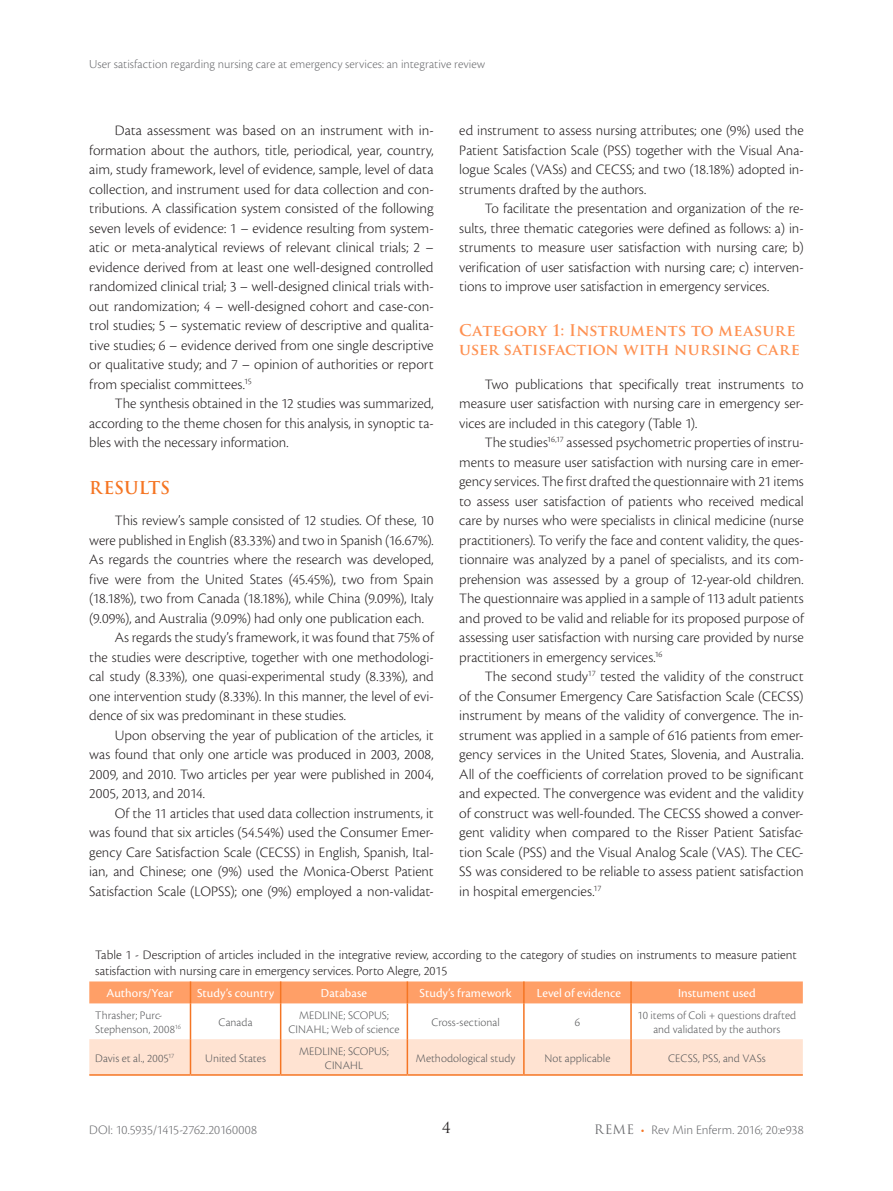
<style>
.page{position:relative;width:893px;height:1191px;background:#fff}
.page>*{position:absolute;margin:0;border:0;box-sizing:border-box;transform-origin:0 0}
.t1{font:700 17.25px "Trajan Pro";letter-spacing:-.005em;color:#f57523}
.t2{font:700 15.75px/19px "Trajan Pro";letter-spacing:.01em;color:#fe9152}
.t3{font:300 15px/19.5px "Cronos Pro";letter-spacing:-.005em;color:#231f20;text-align:justify}
.t4{font:15px "Trajan Pro";color:#231f20}
.t5{font:300 13.5px/16.2px "Cronos Pro";color:#231f20}
.t6{font:300 13.5px "Cronos Pro";letter-spacing:-.005em;color:#6c6d70}
.t7{font:12.75px "Cronos Pro";letter-spacing:.005em;color:#fff}
.t8{font:300 12.75px "Cronos Pro";color:#6c6d70}
.t9{font:300 12px/14.4px "Cronos Pro";letter-spacing:.005em;color:#57585a;text-align:center}
.s1{font-family:"Trajan Pro";font-weight:400;font-size:12.75px}
.s2{color:#f57523}
</style>
<div class="page">
<div style="left:89px;top:1039px;width:714px;height:35px;background:#ffe3d2"></div>
<div style="left:89px;top:981px;width:714px;height:22px;background:#ff9f67"></div>
<hr style="left:630px;top:981px;width:2px;height:22px;background:#f57523">
<hr style="left:190px;top:1003px;width:1px;height:36px;background:#f57523">
<hr style="left:280px;top:1003px;width:1px;height:36px;background:#f57523">
<hr style="left:523px;top:1003px;width:2px;height:36px;background:#f57523">
<hr style="left:407px;top:1003px;width:1px;height:36px;background:#f57523">
<hr style="left:630px;top:1003px;width:2px;height:36px;background:#f57523">
<hr style="left:190px;top:1039px;width:1px;height:35px;background:#f57523">
<hr style="left:280px;top:1039px;width:1px;height:35px;background:#f57523">
<hr style="left:523px;top:1039px;width:2px;height:35px;background:#f57523">
<hr style="left:407px;top:1039px;width:1px;height:35px;background:#f57523">
<hr style="left:630px;top:1039px;width:2px;height:35px;background:#f57523">
<hr style="left:89px;top:1074px;width:101px;height:1px;background:#f57523">
<hr style="left:190px;top:1074px;width:91px;height:1px;background:#f57523">
<hr style="left:281px;top:1074px;width:126px;height:1px;background:#f57523">
<hr style="left:407px;top:1074px;width:117px;height:1px;background:#f57523">
<hr style="left:524px;top:1074px;width:107px;height:1px;background:#f57523">
<hr style="left:631px;top:1074px;width:172px;height:1px;background:#f57523">
<p class="t8" style="left:89px;top:57px;width:397px">User satisfaction regarding nursing care at emergency services: an integrative review</p>
<p class="t3" style="left:89px;top:121px;width:346px;text-indent:26px">Data assessment was based on an instrument with in&shy;formation about the authors, title, periodical, year, country, aim, study framework, level of evidence, sample, level of data collection, and instrument used for data collection and con&shy;tributions. A classification system consisted of the following seven levels of evidence: 1 – evidence resulting from system&shy;atic or meta-analytical reviews of relevant clinical trials; 2 – evidence derived from at least one well-designed controlled randomized clinical trial; 3 – well-designed clinical trials with&shy;out randomization; 4 – well-designed cohort and case-con&shy;trol studies; 5 – systematic review of descriptive and qualita&shy;tive studies; 6 – evidence derived from one single descriptive or qualitative study; and 7 – opinion of authorities or report from specialist committees.<sup>15</sup></p>
<p class="t3" style="left:89px;top:394px;width:346px;text-indent:26px">The synthesis obtained in the 12 studies was summarized, according to the theme chosen for this analysis, in synoptic ta&shy;bles with the necessary information.</p>
<p class="t1" style="left:89px;top:477px;width:83px">RESULTS</p>
<p class="t3" style="left:115px;top:511px;width:320px">This review’s sample consisted of 12 studies. Of these, 10</p>
<p class="t3" style="left:89px;top:530px;width:346px">were published in English (83.33%) and two in Spanish (16.67%).</p>
<p class="t3" style="left:89px;top:550px;width:346px">As regards the countries where the research was developed,</p>
<p class="t3" style="left:89px;top:569px;width:346px">five were from the United States (45.45%), two from Spain</p>
<p class="t3" style="left:89px;top:589px;width:346px">(18.18%), two from Canada (18.18%), while China (9.09%), Italy</p>
<p class="t3" style="left:89px;top:608px;width:336px">(9.09%), and Australia (9.09%) had only one publication each.</p>
<p class="t3" style="left:115px;top:628px;width:320px">As regards the study’s framework, it was found that 75% of</p>
<p class="t3" style="left:89px;top:647px;width:346px">the studies were descriptive, together with one methodologi-</p>
<p class="t3" style="left:89px;top:667px;width:346px">cal study (8.33%), one quasi-experimental study (8.33%), and</p>
<p class="t3" style="left:89px;top:686px;width:346px">one intervention study (8.33%). In this manner, the level of evi-</p>
<p class="t3" style="left:89px;top:706px;width:258px">dence of six was predominant in these studies.</p>
<p class="t3" style="left:115px;top:725px;width:320px">Upon observing the year of publication of the articles, it</p>
<p class="t3" style="left:89px;top:745px;width:346px">was found that only one article was produced in 2003, 2008,</p>
<p class="t3" style="left:89px;top:764px;width:346px">2009, and 2010. Two articles per year were published in 2004,</p>
<p class="t3" style="left:89px;top:784px;width:117px">2005, 2013, and 2014.</p>
<p class="t3" style="left:115px;top:803px;width:320px">Of the 11 articles that used data collection instruments, it</p>
<p class="t3" style="left:89px;top:823px;width:346px">was found that six articles (54.54%) used the Consumer Emer-</p>
<p class="t3" style="left:89px;top:842px;width:346px">gency Care Satisfaction Scale (CECSS) in English, Spanish, Ital-</p>
<p class="t3" style="left:89px;top:862px;width:346px">ian, and Chinese; one (9%) used the Monica-Oberst Patient</p>
<p class="t3" style="left:89px;top:881px;width:346px">Satisfaction Scale (LOPSS); one (9%) employed a non-validat-</p>
<p class="t3" style="left:459px;top:121px;width:346px">ed instrument to assess nursing attributes; one (9%) used the Patient Satisfaction Scale (PSS) together with the Visual Ana&shy;logue Scales (VASs) and CECSS; and two (18.18%) adopted in&shy;struments drafted by the authors.</p>
<p class="t3" style="left:459px;top:199px;width:346px;text-indent:26px">To facilitate the presentation and organization of the re&shy;sults, three thematic categories were defined as follows: a) in&shy;struments to measure user satisfaction with nursing care; b) verification of user satisfaction with nursing care; c) interven&shy;tions to improve user satisfaction in emergency services.</p>
<p class="t2" style="left:459px;top:321px;width:342px">Category 1: Instruments to measure user satisfaction with nursing care</p>
<p class="t3" style="left:459px;top:374px;width:346px;text-indent:26px">Two publications that specifically treat instruments to measure user satisfaction with nursing care in emergency ser&shy;vices are included in this category (Table 1).</p>
<p class="t3" style="left:459px;top:433px;width:346px;text-indent:26px">The studies<sup>16,17</sup> assessed psychometric properties of instru&shy;ments to measure user satisfaction with nursing care in emer&shy;gency services. The first drafted the questionnaire with 21 items to assess user satisfaction of patients who received medical care by nurses who were specialists in clinical medicine (nurse practitioners). To verify the face and content validity, the ques&shy;tionnaire was analyzed by a panel of specialists, and its com&shy;prehension was assessed by a group of 12-year-old children.<br>The questionnaire was applied in a sample of 113 adult patients and proved to be valid and reliable for its proposed purpose of assessing user satisfaction with nursing care provided by nurse practitioners in emergency services.<sup>16</sup></p>
<p class="t3" style="left:459px;top:667px;width:346px;text-indent:26px">The second study<sup>17</sup> tested the validity of the construct of the Consumer Emergency Care Satisfaction Scale (CECSS) instrument by means of the validity of convergence. The in&shy;strument was applied in a sample of 616 patients from emer&shy;gency services in the United States, Slovenia, and Australia.<br>All of the coefficients of correlation proved to be significant and expected. The convergence was evident and the validity of construct was well-founded. The CECSS showed a conver&shy;gent validity when compared to the Risser Patient Satisfac&shy;tion Scale (PSS) and the Visual Analog Scale (VAS). The CEC-SS was considered to be reliable to assess patient satisfaction in hospital emergencies.<sup>17</sup></p>
<p class="t5" style="left:95px;top:947px;width:703px">Table 1 - Description of articles included in the integrative review, according to the category of studies on instruments to measure patient satisfaction with nursing care in emergency services. Porto Alegre, 2015</p>
<p class="t7" style="left:107px;top:986px;width:68px">Authors/Year</p>
<p class="t7" style="left:197px;top:986px;width:78px">Study’s country</p>
<p class="t7" style="left:321px;top:986px;width:48px">Database</p>
<p class="t7" style="left:420px;top:986px;width:94px">Study’s framework</p>
<p class="t7" style="left:537px;top:986px;width:86px">Level of evidence</p>
<p class="t7" style="left:678px;top:986px;width:79px">Instument used</p>
<p class="t9" style="left:95px;top:1007px;width:87px;text-align:left">Thrasher; Purc-<br>Stephenson, 2008<sup>16</sup></p>
<p class="t9" style="left:219px;top:1015px;width:36px">Canada</p>
<p class="t9" style="left:289px;top:1007px;width:112px">MEDLINE; SCOPUS;<br>CINAHL; Web of science</p>
<p class="t9" style="left:431px;top:1015px;width:70px">Cross-sectional</p>
<p class="t9" style="left:575px;top:1015px;width:7px">6</p>
<p class="t9" style="left:638px;top:1007px;width:160px">10 items of Coli + questions drafted and validated by the authors</p>
<p class="t9" style="left:95px;top:1050px;width:80px">Davis et al., 2005<sup>17</sup></p>
<p class="t9" style="left:205px;top:1050px;width:62px">United States</p>
<p class="t9" style="left:299px;top:1043px;width:91px">MEDLINE; SCOPUS;<br>CINAHL</p>
<p class="t9" style="left:416px;top:1050px;width:101px">Methodological study</p>
<p class="t9" style="left:544px;top:1050px;width:67px">Not applicable</p>
<p class="t9" style="left:668px;top:1050px;width:99px">CECSS, PSS, and VASs</p>
<p class="t4" style="left:442px;top:1118px;width:10px">4</p>
<p class="t6" style="left:89px;top:1121px;width:169px">DOI: 10.5935/1415-2762.20160008</p>
<p class="t6" style="left:594px;top:1121px;width:211px"><span class="s1">REME</span> <span class="s2">•</span> Rev Min Enferm. 2016; 20:e938</p>
</div>
